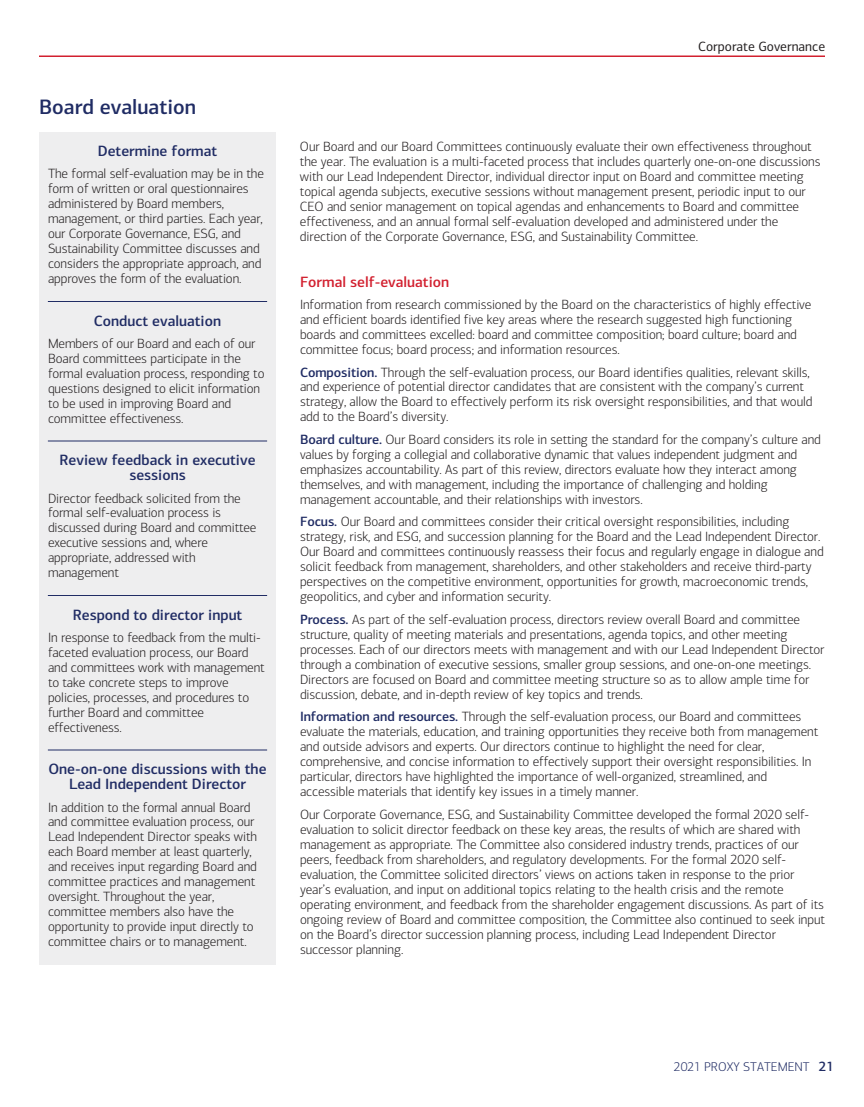
<style>
.page{position:relative;width:864px;height:1107px;background:#fff}
.page>*{position:absolute;margin:0;border:0;box-sizing:border-box;transform-origin:0 0}
.t1{font:500 21px "Connections";color:#202c64}
.t2{font:500 15px/15px "Connections";color:#202c64;text-align:center}
.t3{font:500 15px "Connections";color:#d2202f}
.t4{font:300 13.5px/15px "Connections";letter-spacing:-.005em;color:#231f20}
.t5{font:13.5px "Connections";color:#231f20}
.t6{font:300 12.75px "Connections";color:#202c64}
.s1{font-weight:500;color:#202c64}
.s2{font-weight:500;font-size:13.5px}
</style>
<div class="page">
<hr style="left:39px;top:56px;width:786px;height:1px;background:#d2202f">
<div style="left:39px;top:132px;width:237px;height:832px;background:#eeeeef"></div>
<hr style="left:48px;top:301px;width:219px;height:1px;background:#202c64">
<hr style="left:48px;top:441px;width:219px;height:1px;background:#202c64">
<hr style="left:48px;top:595px;width:219px;height:1px;background:#202c64">
<hr style="left:48px;top:750px;width:219px;height:1px;background:#202c64">
<h1 class="t1" style="left:39px;top:99px;width:159px">Board evaluation</h1>
<p class="t2" style="left:98px;top:145px;width:121px">Determine format</p>
<p class="t4" style="left:48px;top:168px;width:218px">The formal self-evaluation may be in the form of written or oral questionnaires administered by Board members, management, or third parties. Each year, our Corporate Governance, ESG, and Sustainability Committee discusses and considers the appropriate approach, and approves the form of the evaluation.</p>
<p class="t2" style="left:94px;top:314px;width:129px">Conduct evaluation</p>
<p class="t4" style="left:48px;top:337px;width:218px">Members of our Board and each of our Board committees participate in the formal evaluation process, responding to questions designed to elicit information to be used in improving Board and committee effectiveness.</p>
<p class="t2" style="left:59px;top:454px;width:198px">Review feedback in executive sessions</p>
<p class="t4" style="left:48px;top:492px;width:210px">Director feedback solicited from the formal self-evaluation process is discussed during Board and committee executive sessions and, where appropriate, addressed with management</p>
<p class="t2" style="left:73px;top:608px;width:171px">Respond to director input</p>
<p class="t4" style="left:48px;top:631px;width:218px">In response to feedback from the multi&shy;faceted evaluation process, our Board and committees work with management to take concrete steps to improve policies, processes, and procedures to further Board and committee effectiveness.</p>
<p class="t2" style="left:48px;top:763px;width:220px">One-on-one discussions with the<br>Lead Independent Director</p>
<p class="t4" style="left:48px;top:801px;width:211px">In addition to the formal annual Board and committee evaluation process, our Lead Independent Director speaks with each Board member at least quarterly, and receives input regarding Board and committee practices and management oversight. Throughout the year, committee members also have the opportunity to provide input directly to committee chairs or to management.</p>
<p class="t5" style="left:698px;top:41px;width:128px">Corporate Governance</p>
<p class="t4" style="left:300px;top:141px;width:522px">Our Board and our Board Committees continuously evaluate their own effectiveness throughout the year. The evaluation is a multi-faceted process that includes quarterly one-on-one discussions with our Lead Independent Director, individual director input on Board and committee meeting topical agenda subjects, executive sessions without management present, periodic input to our CEO and senior management on topical agendas and enhancements to Board and committee effectiveness, and an annual formal self-evaluation developed and administered under the direction of the Corporate Governance, ESG, and Sustainability Committee.</p>
<p class="t3" style="left:300px;top:276px;width:151px">Formal self-evaluation</p>
<p class="t4" style="left:300px;top:298px;width:513px">Information from research commissioned by the Board on the characteristics of highly effective and efficient boards identified five key areas where the research suggested high functioning boards and committees excelled: board and committee composition; board culture; board and committee focus; board process; and information resources.</p>
<p class="t4" style="left:300px;top:366px;width:514px"><span class="s1">Composition.</span> Through the self-evaluation process, our Board identifies qualities, relevant skills, and experience of potential director candidates that are consistent with the company’s current strategy, allow the Board to effectively perform its risk oversight responsibilities, and that would add to the Board’s diversity.</p>
<p class="t4" style="left:300px;top:433px;width:522px"><span class="s1">Board culture.</span> Our Board considers its role in setting the standard for the company’s culture and values by forging a collegial and collaborative dynamic that values independent judgment and emphasizes accountability. As part of this review, directors evaluate how they interact among themselves, and with management, including the importance of challenging and holding management accountable, and their relationships with investors.</p>
<p class="t4" style="left:300px;top:516px;width:525px"><span class="s1">Focus.</span> Our Board and committees consider their critical oversight responsibilities, including strategy, risk, and ESG, and succession planning for the Board and the Lead Independent Director.<br>Our Board and committees continuously reassess their focus and regularly engage in dialogue and solicit feedback from management, shareholders, and other stakeholders and receive third-party perspectives on the competitive environment, opportunities for growth, macroeconomic trends, geopolitics, and cyber and information security.</p>
<p class="t4" style="left:300px;top:613px;width:526px"><span class="s1">Process.</span> As part of the self-evaluation process, directors review overall Board and committee structure, quality of meeting materials and presentations, agenda topics, and other meeting processes. Each of our directors meets with management and with our Lead Independent Director through a combination of executive sessions, smaller group sessions, and one-on-one meetings.<br>Directors are focused on Board and committee meeting structure so as to allow ample time for discussion, debate, and in-depth review of key topics and trends.</p>
<p class="t4" style="left:300px;top:711px;width:520px"><span class="s1">Information and resources.</span> Through the self-evaluation process, our Board and committees evaluate the materials, education, and training opportunities they receive both from management and outside advisors and experts. Our directors continue to highlight the need for clear, comprehensive, and concise information to effectively support their oversight responsibilities. In particular, directors have highlighted the importance of well-organized, streamlined, and accessible materials that identify key issues in a timely manner.</p>
<p class="t4" style="left:300px;top:808px;width:526px">Our Corporate Governance, ESG, and Sustainability Committee developed the formal 2020 self&shy;evaluation to solicit director feedback on these key areas, the results of which are shared with management as appropriate. The Committee also considered industry trends, practices of our peers, feedback from shareholders, and regulatory developments. For the formal 2020 self&shy;evaluation, the Committee solicited directors’ views on actions taken in response to the prior year’s evaluation, and input on additional topics relating to the health crisis and the remote operating environment, and feedback from the shareholder engagement discussions. As part of its ongoing review of Board and committee composition, the Committee also continued to seek input on the Board’s director succession planning process, including Lead Independent Director successor planning.</p>
<p class="t6" style="left:674px;top:1062px;width:162px">2021 PROXY STATEMENT <span class="s2">21</span></p>
</div>
